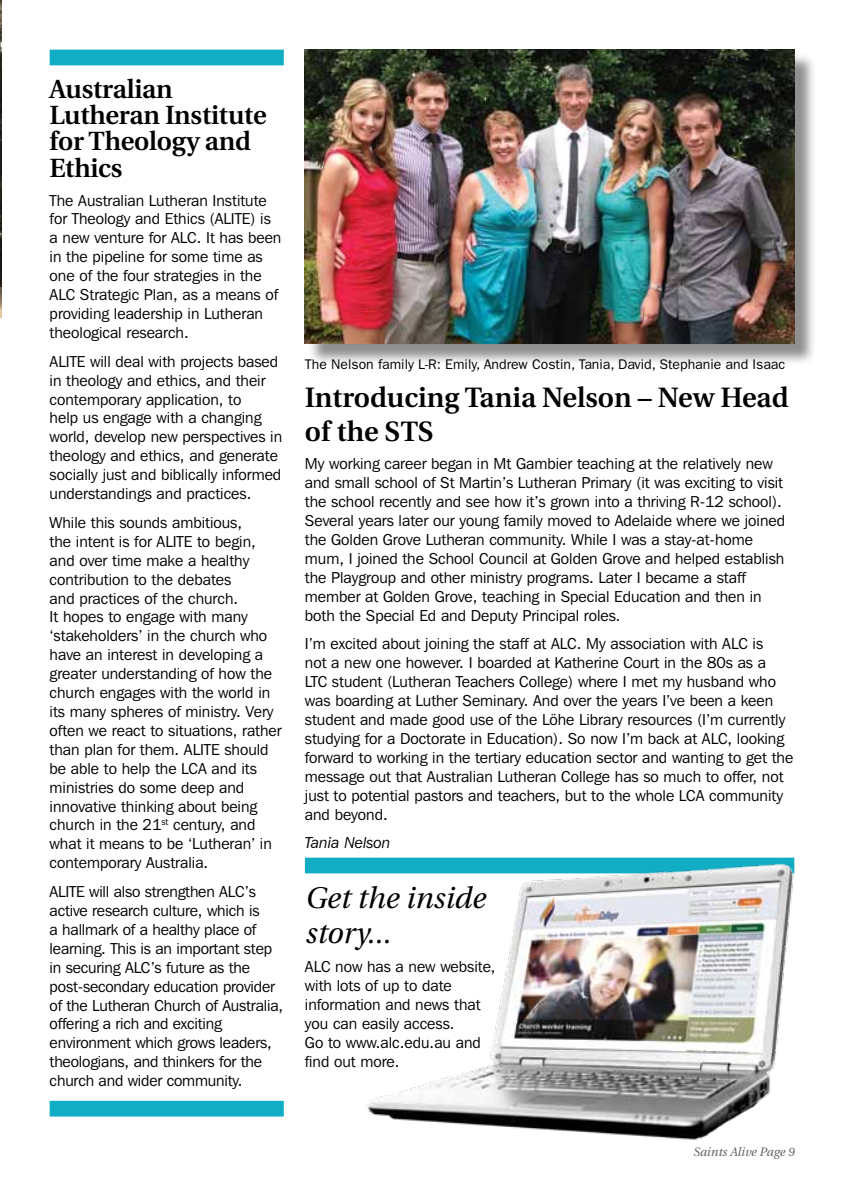
<style>
.page{position:relative;width:844px;height:1191px;background:#fff}
.page>*{position:absolute;margin:0;border:0;box-sizing:border-box;transform-origin:0 0}
.t1{font:italic 29.75px/35.7px "Utopia";color:#000}
.t2{font:600 28px/33.6px "Utopia";color:#000}
.t3{font:600 26.25px/26.2px "Utopia";letter-spacing:-.01em;color:#000}
.t4{font:15.75px/18.9px "Franklin Gothic IT Cby BT";color:#000}
.t5{font:italic 15.75px "Franklin Gothic IT Cby BT";color:#000}
.t6{font:14px "Franklin Gothic";color:#000}
.t7{font:italic 12.25px "Utopia";color:#636466}
</style>
<div class="page">
<img style="left:0;top:0;width:1px;height:317px">
<div style="left:305px;top:857px;width:489px;height:16px;background:#11adc5"></div>
<div style="left:50px;top:50px;width:234px;height:15px;background:#11adc5"></div>
<div style="left:50px;top:1100px;width:234px;height:16px;background:#11adc5"></div>
<img style="left:355px;top:860px;width:440px;height:279px">
<div style="left:307px;top:52px;width:509px;height:313px;background:#000;opacity:.44"></div>
<img style="left:305px;top:50px;width:489px;height:294px">
<h3 class="t3" style="left:50px;top:76px;width:218px">Australian<br>Lutheran Institute for Theology and<br>Ethics</h3>
<p class="t4" style="left:50px;top:190px;width:233px">The Australian Lutheran Institute for Theology and Ethics (ALITE) is a new venture for ALC. It has been in the pipeline for some time as one of the four strategies in the<br>ALC Strategic Plan, as a means of providing leadership in Lutheran theological research.</p>
<p class="t4" style="left:50px;top:351px;width:234px">ALITE will deal with projects based in theology and ethics, and their contemporary application, to<br>help us engage with a changing world, develop new perspectives in theology and ethics, and generate socially just and biblically informed understandings and practices.</p>
<p class="t4" style="left:50px;top:513px;width:233px">While this sounds ambitious,<br>the intent is for ALITE to begin, and over time make a healthy contribution to the debates<br>and practices of the church.<br>It hopes to engage with many ‘stakeholders’ in the church who have an interest in developing a greater understanding of how the church engages with the world in its many spheres of ministry. Very often we react to situations, rather than plan for them. ALITE should be able to help the LCA and its ministries do some deep and innovative thinking about being church in the 21<sup>st</sup> century, and what it means to be ‘Lutheran’ in contemporary Australia.</p>
<p class="t4" style="left:50px;top:882px;width:235px">ALITE will also strengthen ALC’s active research culture, which is<br>a hallmark of a healthy place of learning. This is an important step in securing ALC’s future as the post-secondary education provider of the Lutheran Church of Australia, offering a rich and exciting environment which grows leaders, theologians, and thinkers for the church and wider community.</p>
<p class="t6" style="left:305px;top:356px;width:481px">The Nelson family L-R: Emily, Andrew Costin, Tania, David, Stephanie and Isaac</p>
<h2 class="t2" style="left:305px;top:381px;width:485px">Introducing Tania Nelson – New Head of the STS</h2>
<p class="t4" style="left:305px;top:454px;width:481px">My working career began in Mt Gambier teaching at the relatively new and small school of St Martin’s Lutheran Primary (it was exciting to visit the school recently and see how it’s grown into a thriving R-12 school).<br>Several years later our young family moved to Adelaide where we joined the Golden Grove Lutheran community. While I was a stay-at-home mum, I joined the School Council at Golden Grove and helped establish the Playgroup and other ministry programs. Later I became a staff member at Golden Grove, teaching in Special Education and then in both the Special Ed and Deputy Principal roles.</p>
<p class="t4" style="left:305px;top:634px;width:489px">I’m excited about joining the staff at ALC. My association with ALC is<br>not a new one however. I boarded at Katherine Court in the 80s as a<br>LTC student (Lutheran Teachers College) where I met my husband who was boarding at Luther Seminary. And over the years I’ve been a keen student and made good use of the Löhe Library resources (I’m currently studying for a Doctorate in Education). So now I’m back at ALC, looking forward to working in the tertiary education sector and wanting to get the message out that Australian Lutheran College has so much to offer, not just to potential pastors and teachers, but to the whole LCA community and beyond.</p>
<p class="t5" style="left:305px;top:833px;width:87px">Tania Nelson</p>
<h1 class="t1" style="left:305px;top:880px;width:181px">Get the inside story...</h1>
<p class="t4" style="left:305px;top:957px;width:192px">ALC now has a new website, with lots of up to date information and news that you can easily access.<br>Go to www.alc.edu.au and find out more.</p>
<p class="t7" style="left:693px;top:1144px;width:103px">Saints Alive Page 9</p>
</div>
